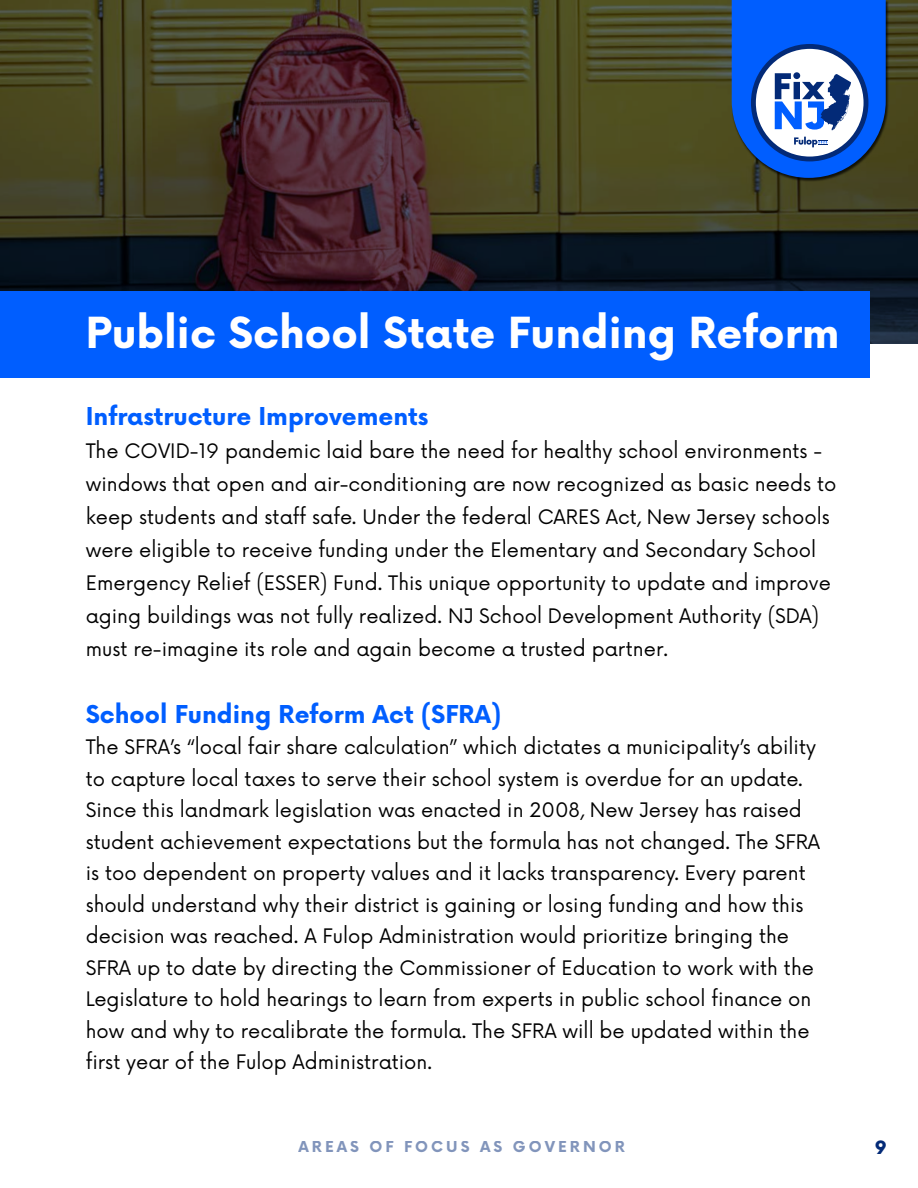
<style>
.page{position:relative;width:918px;height:1188px;background:#fff}
.page>*{position:absolute;margin:0;border:0;box-sizing:border-box;transform-origin:0 0}
.t1{font:700 41.7px "Now";color:#fff}
.t2{font:700 24px "Now";color:#005eff}
.t3{font:19.5px/31.5px "Now";color:#000}
.t4{font:900 18px "Now";color:#032a77}
.t5{font:700 15px "Now";letter-spacing:.2em;color:#032a77}
</style>
<div class="page">
<svg style="left:0;top:0;width:918px;height:344px;background:#3d3624"></svg>
<div style="left:0;top:291px;width:869px;height:87px;background:#005eff"></div>
<div style="left:732px;top:0;width:157px;height:182px;background:#000;opacity:.75"></div>
<svg style="left:732px;top:0;width:154px;height:178px"></svg>
<h1 class="t1" style="left:86px;top:302px;width:755px">Public School State Funding Reform</h1>
<p class="t2" style="left:86px;top:399px;width:344px">Infrastructure Improvements</p>
<p class="t3" style="left:86px;top:433px;width:752px;line-height:33px">The COVID-19 pandemic laid bare the need for healthy school environments - windows that open and air-conditioning are now recognized as basic needs to keep students and staff safe. Under the federal CARES Act, New Jersey schools were eligible to receive funding under the Elementary and Secondary School Emergency Relief (ESSER) Fund. This unique opportunity to update and improve aging buildings was not fully realized. NJ School Development Authority (SDA) must re-imagine its role and again become a trusted partner.</p>
<p class="t2" style="left:86px;top:696px;width:417px">School Funding Reform Act (SFRA)</p>
<p class="t3" style="left:86px;top:730px;width:736px">The SFRA’s “local fair share calculation” which dictates a municipality’s ability to capture local taxes to serve their school system is overdue for an update.<br>Since this landmark legislation was enacted in 2008, New Jersey has raised student achievement expectations but the formula has not changed. The SFRA is too dependent on property values and it lacks transparency. Every parent should understand why their district is gaining or losing funding and how this decision was reached. A Fulop Administration would prioritize bringing the SFRA up to date by directing the Commissioner of Education to work with the Legislature to hold hearings to learn from experts in public school finance on how and why to recalibrate the formula. The SFRA will be updated within the first year of the Fulop Administration.</p>
<p class="t5" style="left:299px;top:1136px;width:328px">AREAS OF FOCUS AS GOVERNOR</p>
<p class="t4" style="left:875px;top:1135px;width:13px">9</p>
</div>
